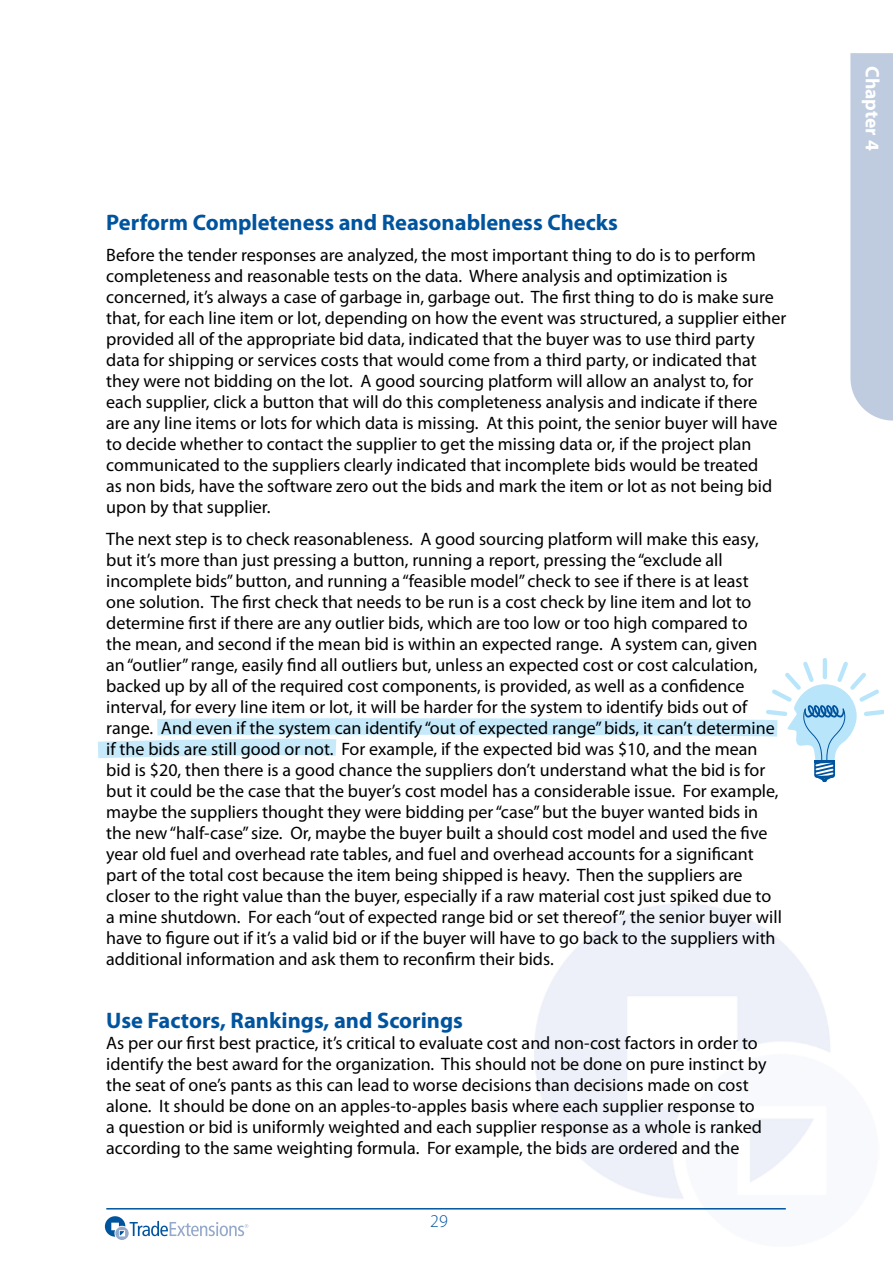
<style>
.page{position:relative;width:893px;height:1263px;background:#fff}
.page>*{position:absolute;margin:0;border:0;box-sizing:border-box;transform-origin:0 0}
.t1{font:700 22.5px "Myriad Pro";color:#00549e}
.t2{font:700 19.5px "Myriad Pro";color:#fff}
.t3{font:18px/21px "Myriad Pro";color:#000}
.t4{font:300 18px "Myriad Pro";color:#00549e}
</style>
<div class="page">
<svg style="left:98px;top:658px;width:785px;height:124px"></svg>
<hr style="left:106px;top:1208px;width:680px;height:1px;background:#00549e">
<div style="left:850px;top:53px;width:43px;height:368px;background:#bfcbdf"></div>
<svg style="left:105px;top:1216px;width:143px;height:24px"></svg>
<p class="t1" style="left:106px;top:209px;width:513px">Perform Completeness and Reasonableness Checks</p>
<p class="t3" style="left:106px;top:245px;width:682px">Before the tender responses are analyzed, the most important thing to do is to perform completeness and reasonable tests on the data. Where analysis and optimization is concerned, it’s always a case of garbage in, garbage out. The first thing to do is make sure that, for each line item or lot, depending on how the event was structured, a supplier either provided all of the appropriate bid data, indicated that the buyer was to use third party data for shipping or services costs that would come from a third party, or indicated that they were not bidding on the lot. A good sourcing platform will allow an analyst to, for each supplier, click a button that will do this completeness analysis and indicate if there<br>are any line items or lots for which data is missing. At this point, the senior buyer will have to decide whether to contact the supplier to get the missing data or, if the project plan communicated to the suppliers clearly indicated that incomplete bids would be treated<br>as non bids, have the software zero out the bids and mark the item or lot as not being bid upon by that supplier.</p>
<p class="t3" style="left:106px;top:528px;width:677px">The next step is to check reasonableness. A good sourcing platform will make this easy, but it’s more than just pressing a button, running a report, pressing the “exclude all incomplete bids” button, and running a “feasible model” check to see if there is at least one solution. The first check that needs to be run is a cost check by line item and lot to determine first if there are any outlier bids, which are too low or too high compared to<br>the mean, and second if the mean bid is within an expected range. A system can, given<br>an “outlier” range, easily find all outliers but, unless an expected cost or cost calculation, backed up by all of the required cost components, is provided, as well as a confidence interval, for every line item or lot, it will be harder for the system to identify bids out of range. And even if the system can identify “out of expected range” bids, it can’t determine if the bids are still good or not. For example, if the expected bid was $10, and the mean bid is $20, then there is a good chance the suppliers don’t understand what the bid is for but it could be the case that the buyer’s cost model has a considerable issue. For example, maybe the suppliers thought they were bidding per “case” but the buyer wanted bids in the new “half-case” size. Or, maybe the buyer built a should cost model and used the five year old fuel and overhead rate tables, and fuel and overhead accounts for a significant part of the total cost because the item being shipped is heavy. Then the suppliers are closer to the right value than the buyer, especially if a raw material cost just spiked due to a mine shutdown. For each “out of expected range bid or set thereof”, the senior buyer will have to figure out if it’s a valid bid or if the buyer will have to go back to the suppliers with additional information and ask them to reconfirm their bids.</p>
<p class="t1" style="left:106px;top:1007px;width:358px">Use Factors, Rankings, and Scorings</p>
<p class="t3" style="left:106px;top:1032px;width:662px">As per our first best practice, it’s critical to evaluate cost and non-cost factors in order to identify the best award for the organization. This should not be done on pure instinct by the seat of one’s pants as this can lead to worse decisions than decisions made on cost alone. It should be done on an apples-to-apples basis where each supplier response to a question or bid is uniformly weighted and each supplier response as a whole is ranked according to the same weighting formula. For example, the bids are ordered and the</p>
<p class="t4" style="left:430px;top:1211px;width:19px">29</p>
<p class="t2" style="left:883px;top:66px;width:86px;rotate:90deg">Chapter 4</p>
</div>
